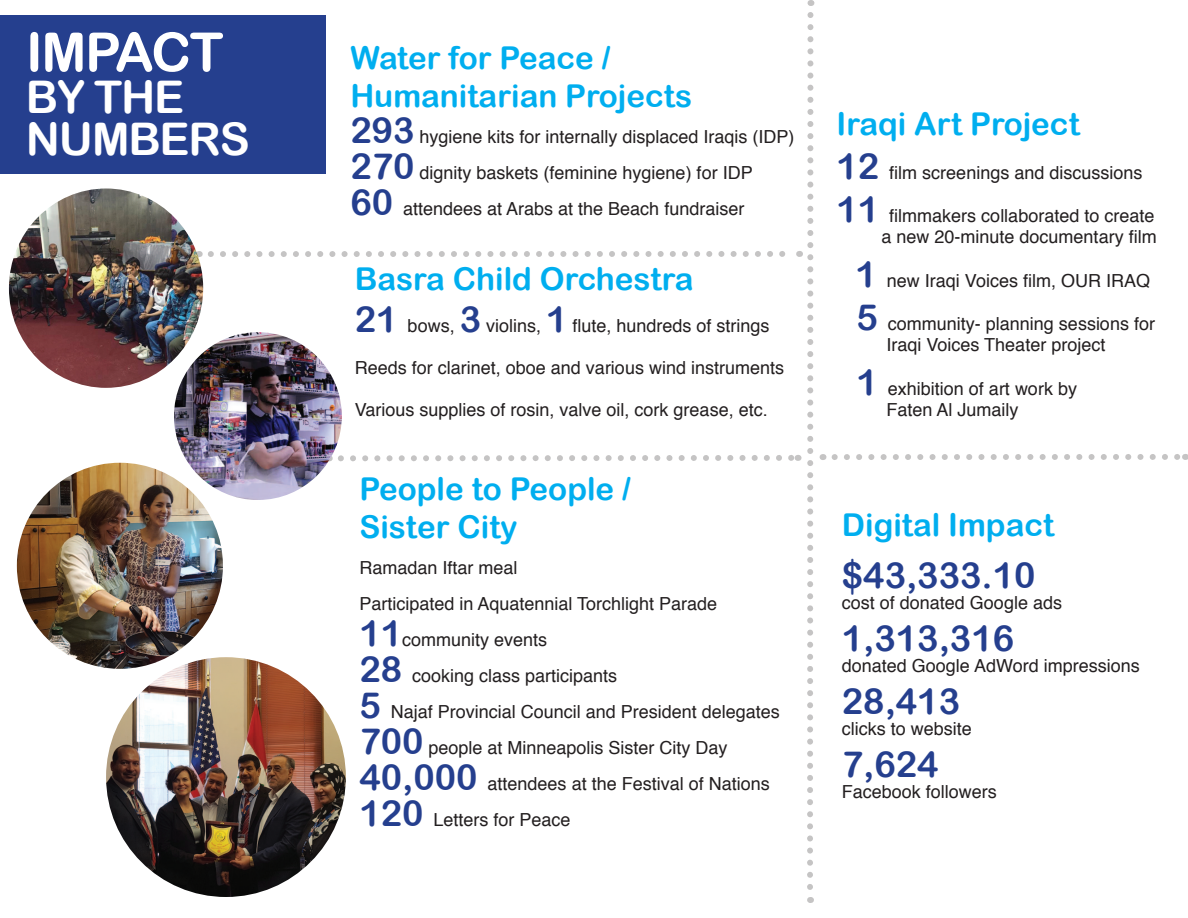
<style>
.page{position:relative;width:1188px;height:918px;background:#fff}
.page>*{position:absolute;margin:0;border:0;box-sizing:border-box;transform-origin:0 0}
.t1{font:54px "Arial Rounded MT Bold";letter-spacing:-.025em;color:#fff}
.t2{font:45px/42px "Arial Rounded MT Bold";letter-spacing:-.025em;color:#fff}
.t3{font:36px "Arial Rounded MT Bold";color:#253f8e}
.t4{font:31.5px/37.8px "Arial Rounded MT Bold";color:#00aeef}
.t5{font:18px/36px "Helvetica";color:#231f20}
.s1{font-family:"Arial Rounded MT Bold";font-size:36px;color:#253f8e}
</style>
<div class="page">
<svg style="left:211px;top:251px;width:575px;height:6px"></svg>
<svg style="left:835px;top:454px;width:344px;height:6px"></svg>
<svg style="left:329px;top:455px;width:470px;height:7px"></svg>
<img style="left:9px;top:189px;width:194px;height:199px">
<img style="left:106px;top:657px;width:240px;height:240px;border-radius:120px">
<img style="left:174px;top:332px;width:168px;height:168px;border-radius:84px">
<img style="left:17px;top:463px;width:206px;height:206px;border-radius:103px">
<div style="left:0;top:15px;width:325px;height:159px;background:#253f8e"></div>
<svg style="left:807px;top:15px;width:6px;height:888px"></svg>
<h1 class="t1" style="left:26px;top:20px;width:199px">IMPACT</h1>
<h2 class="t2" style="left:26px;top:76px;width:225px">BY THE<br>NUMBERS</h2>
<h3 class="t4" style="left:350px;top:39px;width:343px">Water for Peace /<br>Humanitarian Projects</h3>
<p class="t5" style="left:350px;top:119px;width:446px"><span class="s1">293</span> hygiene kits for internally displaced Iraqis (IDP)<br><span class="s1">270</span> dignity baskets (feminine hygiene) for IDP<br><span class="s1">60</span> attendees at Arabs at the Beach fundraiser</p>
<h3 class="t4" style="left:355px;top:259px;width:340px">Basra Child Orchestra</h3>
<p class="t5" style="left:355px;top:308px;width:416px"><span class="s1">21</span> bows, <span class="s1">3</span> violins, <span class="s1">1</span> flute, hundreds of strings</p>
<p class="t5" style="left:355px;top:350px;width:431px">Reeds for clarinet, oboe and various wind instruments</p>
<p class="t5" style="left:355px;top:392px;width:414px">Various supplies of rosin, valve oil, cork grease, etc.</p>
<h3 class="t4" style="left:359px;top:470px;width:273px">People to People /<br>Sister City</h3>
<p class="t5" style="left:359px;top:550px;width:422px">Ramadan Iftar meal<br>Participated in Aquatennial Torchlight Parade <span class="s1">11</span>community events<br><span class="s1">28</span> cooking class participants<br><span class="s1">5</span> Najaf Provincial Council and President delegates <span class="s1">700</span> people at Minneapolis Sister City Day <span class="s1">40,000</span> attendees at the Festival of Nations <span class="s1">120</span> Letters for Peace</p>
<h3 class="t4" style="left:837px;top:105px;width:245px">Iraqi Art Project</h3>
<p class="t5" style="left:837px;top:155px;width:307px"><span class="s1">12</span> film screenings and discussions</p>
<p class="t5" style="left:837px;top:205px;width:322px;line-height:21.6px;text-align:right"><span class="s1">11</span> filmmakers collaborated to create a new 20-minute documentary film</p>
<p class="t5" style="left:856px;top:263px;width:296px"><span class="s1">1</span> new Iraqi Voices film, OUR IRAQ</p>
<p class="t5" style="left:887px;top:313px;width:270px;line-height:21.6px;text-indent:-30px"><span class="s1">5</span> community- planning sessions for<br>Iraqi Voices Theater project</p>
<p class="t5" style="left:887px;top:378px;width:192px;line-height:21.6px;text-indent:-30px"><span class="s1">1</span> exhibition of art work by<br>Faten Al Jumaily</p>
<h3 class="t4" style="left:842px;top:505px;width:214px">Digital Impact</h3>
<h3 class="t3" style="left:842px;top:554px;width:195px">$43,333.10</h3>
<p class="t5" style="left:842px;top:585px;width:222px">cost of donated Google ads</p>
<h3 class="t3" style="left:842px;top:617px;width:174px">1,313,316</h3>
<p class="t5" style="left:842px;top:648px;width:299px">donated Google AdWord impressions</p>
<h3 class="t3" style="left:842px;top:680px;width:120px">28,413</h3>
<p class="t5" style="left:842px;top:711px;width:132px">clicks to website</p>
<h3 class="t3" style="left:842px;top:743px;width:98px">7,624</h3>
<p class="t5" style="left:842px;top:774px;width:157px">Facebook followers</p>
</div>
